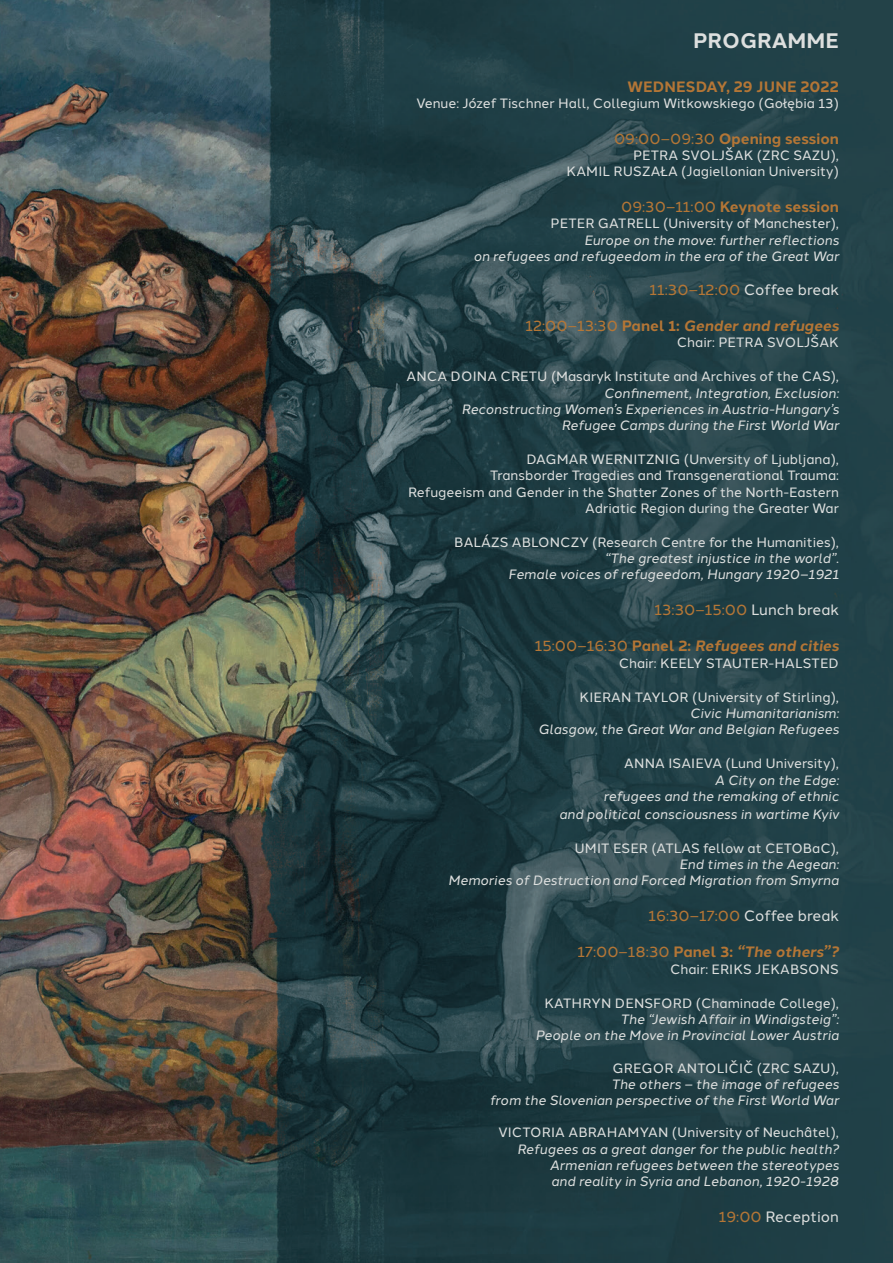
<style>
.page{position:relative;width:893px;height:1263px;background:#fff}
.page>*{position:absolute;margin:0;border:0;box-sizing:border-box;transform-origin:0 0}
.t1{font:700 21px "Halcom";color:#dddfde}
.t2{font:italic 700 15px "Halcom";color:#b47636}
.t3{font:700 15px "Halcom";color:#b47636}
.t4{font:15px "Halcom";color:#b47636}
.t5{font:15px "Halcom";color:#dddfde}
.t6{font:italic 13.5px/16.2px "Halcom";color:#dddfde;text-align:right}
.t7{font:13.5px/16.2px "Halcom";color:#dddfde;text-align:right}
.s1{font-weight:400}
.s2{color:#dddfde}
.s3{font-weight:400;font-style:normal}
.s4{font-style:normal}
.s5{color:#b47636}
</style>
<div class="page">
<img style="left:0;top:0;width:893px;height:1263px">
<h1 class="t1" style="left:693px;top:24px;width:147px">PROGRAMME</h1>
<p class="t3" style="left:627px;top:74px;width:213px">WEDNESDAY, 29 JUNE 2022</p>
<p class="t7" style="left:416px;top:94px;width:424px">Venue: Józef Tischner Hall, Collegium Witkowskiego (Gołębia 13)</p>
<p class="t3" style="left:614px;top:126px;width:226px"><span class="s1">09:00–09:30</span> Opening session</p>
<p class="t7" style="left:567px;top:146px;width:274px">PETRA SVOLJŠAK (ZRC SAZU),<br>KAMIL RUSZAŁA (Jagiellonian University)</p>
<p class="t3" style="left:621px;top:195px;width:219px"><span class="s1">09:30–11:00</span> Keynote session</p>
<p class="t7" style="left:551px;top:214px;width:290px">PETER GATRELL (University of Manchester),</p>
<p class="t6" style="left:473px;top:230px;width:367px">Europe on the move: further reflections<br>on refugees and refugeedom in the era of the Great War</p>
<p class="t4" style="left:650px;top:278px;width:191px">11:30–12:00 <span class="s2">Coffee break</span></p>
<p class="t2" style="left:525px;top:314px;width:315px"><span class="s3">12:00–13:30</span> <span class="s4">Panel 1:</span> Gender and refugees</p>
<p class="t7" style="left:677px;top:333px;width:163px">Chair: PETRA SVOLJŠAK</p>
<p class="t7" style="left:407px;top:367px;width:434px">ANCA DOINA CRETU (Masaryk Institute and Archives of the CAS),</p>
<p class="t6" style="left:462px;top:383px;width:379px">Confinement, Integration, Exclusion:<br>Reconstructing Women’s Experiences in Austria-Hungary’s<br>Refugee Camps during the First World War</p>
<p class="t7" style="left:408px;top:450px;width:432px">DAGMAR WERNITZNIG (Unversity of Ljubljana),<br>Transborder Tragedies and Transgenerational Trauma:<br>Refugeeism and Gender in the Shatter Zones of the North-Eastern Adriatic Region during the Greater War</p>
<p class="t7" style="left:454px;top:533px;width:386px">BALÁZS ABLONCZY (Research Centre for the Humanities),</p>
<p class="t6" style="left:508px;top:549px;width:332px">“The greatest injustice in the world”.<br>Female voices of refugeedom, Hungary 1920–1921</p>
<p class="t4" style="left:654px;top:598px;width:186px">13:30–15:00 <span class="s2">Lunch break</span></p>
<p class="t2" style="left:535px;top:634px;width:306px"><span class="s3">15:00–16:30</span> <span class="s4">Panel 2:</span> Refugees and cities</p>
<p class="t7" style="left:619px;top:653px;width:222px">Chair: KEELY STAUTER-HALSTED</p>
<p class="t7" style="left:580px;top:688px;width:261px">KIERAN TAYLOR (University of Stirling),</p>
<p class="t6" style="left:538px;top:704px;width:302px">Civic Humanitarianism:<br>Glasgow, the Great War and Belgian Refugees</p>
<p class="t7" style="left:624px;top:754px;width:216px">ANNA ISAIEVA (Lund University),</p>
<p class="t6" style="left:604px;top:770px;width:237px">A City on the Edge:<br>refugees and the remaking of ethnic</p>
<p class="t6" style="left:559px;top:805px;width:281px">and political consciousness in wartime Kyiv</p>
<p class="t7" style="left:574px;top:839px;width:266px">UMIT ESER (ATLAS fellow at CETOBaC),</p>
<p class="t6" style="left:448px;top:855px;width:392px">End times in the Aegean:<br>Memories of Destruction and Forced Migration from Smyrna</p>
<p class="t4" style="left:648px;top:904px;width:192px">16:30–17:00 <span class="s2">Coffee break</span></p>
<p class="t2" style="left:577px;top:940px;width:263px"><span class="s3">17:00–18:30</span> <span class="s4">Panel 3:</span> “The others”?</p>
<p class="t7" style="left:670px;top:959px;width:170px">Chair: ERIKS JEKABSONS</p>
<p class="t7" style="left:544px;top:994px;width:296px">KATHRYN DENSFORD (Chaminade College),</p>
<p class="t6" style="left:536px;top:1010px;width:305px">The “Jewish Affair in Windigsteig”:<br>People on the Move in Provincial Lower Austria</p>
<p class="t7" style="left:612px;top:1058px;width:228px">GREGOR ANTOLIČIČ (ZRC SAZU),</p>
<p class="t6" style="left:490px;top:1075px;width:351px">The others – the image of refugees<br>from the Slovenian perspective of the First World War</p>
<p class="t7" style="left:498px;top:1123px;width:342px">VICTORIA ABRAHAMYAN (University of Neuchâtel),</p>
<p class="t6" style="left:550px;top:1139px;width:291px;text-align:justify;text-indent:-33px">Refugees as a great danger for the public health?<br>Armenian refugees between the stereotypes and reality in Syria and Lebanon, 1920-1928</p>
<p class="t5" style="left:719px;top:1205px;width:122px"><span class="s5">19:00</span> Reception</p>
</div>
